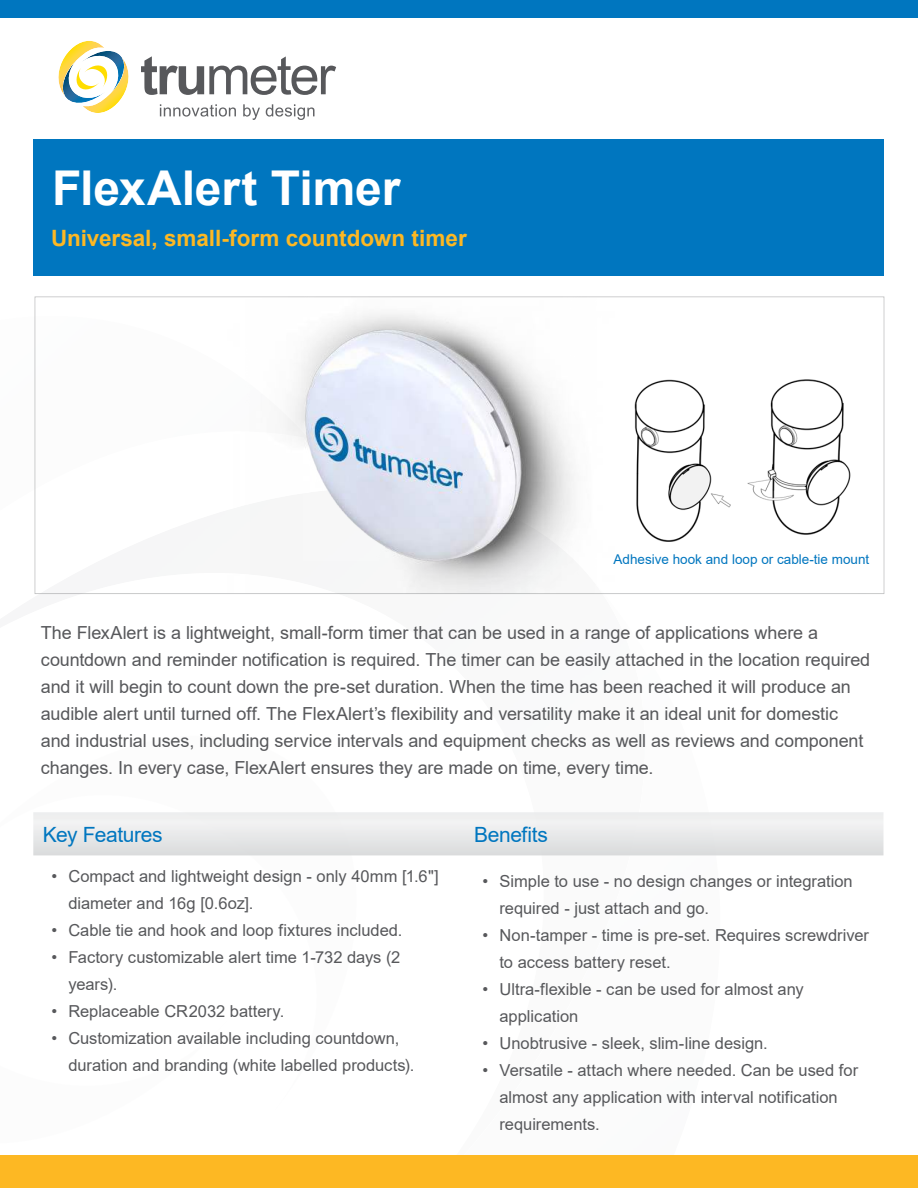
<style>
.page{position:relative;width:918px;height:1188px;background:#fff}
.page>*{position:absolute;margin:0;border:0;box-sizing:border-box;transform-origin:0 0}
.t1{font:700 48px "Arial";letter-spacing:-.005em;color:#fff}
.t2{font:700 22.5px "Arial";color:#fdb823}
.t3{font:21px "Arial";letter-spacing:-.015em;color:#0076bf}
.t4{font:18px/27px "Arial";letter-spacing:-.005em;color:#57585b}
.t5{font:16.5px/27px "Arial";color:#57585b}
.t6{font:13.5px "Arial";color:#0076bf}
</style>
<div class="page">
<img style="left:434px;top:1155px;width:30px;height:1px">
<svg style="left:0;top:812px;width:231px;height:344px"></svg>
<img style="left:170px;top:296px;width:511px;height:298px">
<img style="left:104px;top:51px;width:17px;height:5px">
<img style="left:83px;top:56px;width:46px;height:57px">
<img style="left:67px;top:58px;width:40px;height:45px">
<img style="left:58px;top:41px;width:46px;height:57px">
<svg style="left:75px;top:63px;width:34px;height:29px"></svg>
<svg style="left:141px;top:56px;width:195px;height:39px"></svg>
<svg style="left:160px;top:104px;width:155px;height:16px"></svg>
<div style="left:0;top:0;width:918px;height:17px;background:#0076bf"></div>
<div style="left:34px;top:140px;width:850px;height:136px;background:#0076bf"></div>
<div style="left:0;top:1156px;width:918px;height:32px;background:#fdb823"></div>
<img style="left:33px;top:813px;width:850px;height:42px">
<img style="left:633px;top:379px;width:98px;height:163px">
<img style="left:748px;top:379px;width:103px;height:156px">
<h1 class="t1" style="left:52px;top:170px;width:350px">FlexAlert Timer</h1>
<h2 class="t2" style="left:51px;top:229px;width:417px">Universal, small-form countdown timer</h2>
<p class="t6" style="left:614px;top:554px;width:257px">Adhesive hook and loop or cable-tie mount</p>
<p class="t4" style="left:41px;top:620px;width:831px">The FlexAlert is a lightweight, small-form timer that can be used in a range of applications where a countdown and reminder notification is required. The timer can be easily attached in the location required and it will begin to count down the pre-set duration. When the time has been reached it will produce an audible alert until turned off. The FlexAlert’s flexibility and versatility make it an ideal unit for domestic and industrial uses, including service intervals and equipment checks as well as reviews and component changes. In every case, FlexAlert ensures they are made on time, every time.</p>
<p class="t3" style="left:43px;top:827px;width:121px">Key Features</p>
<p class="t5" style="left:68px;top:864px;width:372px;text-indent:-17px">• Compact and lightweight design - only 40mm [1.6ʺ] diameter and 16g [0.6oz].</p>
<p class="t5" style="left:51px;top:918px;width:353px">• Cable tie and hook and loop fixtures included.</p>
<p class="t5" style="left:68px;top:945px;width:333px;text-indent:-17px">• Factory customizable alert time 1-732 days (2 years).</p>
<p class="t5" style="left:51px;top:999px;width:235px">• Replaceable CR2032 battery.</p>
<p class="t5" style="left:68px;top:1026px;width:348px;text-indent:-17px">• Customization available including countdown, duration and branding (white labelled products).</p>
<p class="t3" style="left:474px;top:827px;width:75px">Benefits</p>
<p class="t5" style="left:500px;top:869px;width:355px;text-indent:-17px">• Simple to use - no design changes or integration required - just attach and go.</p>
<p class="t5" style="left:500px;top:923px;width:371px;text-indent:-17px">• Non-tamper - time is pre-set. Requires screwdriver to access battery reset.</p>
<p class="t5" style="left:500px;top:977px;width:306px;text-indent:-17px">• Ultra-flexible - can be used for almost any application</p>
<p class="t5" style="left:483px;top:1031px;width:287px">• Unobtrusive - sleek, slim-line design.</p>
<p class="t5" style="left:500px;top:1058px;width:360px;text-indent:-17px">• Versatile - attach where needed. Can be used for almost any application with interval notification requirements.</p>
</div>
